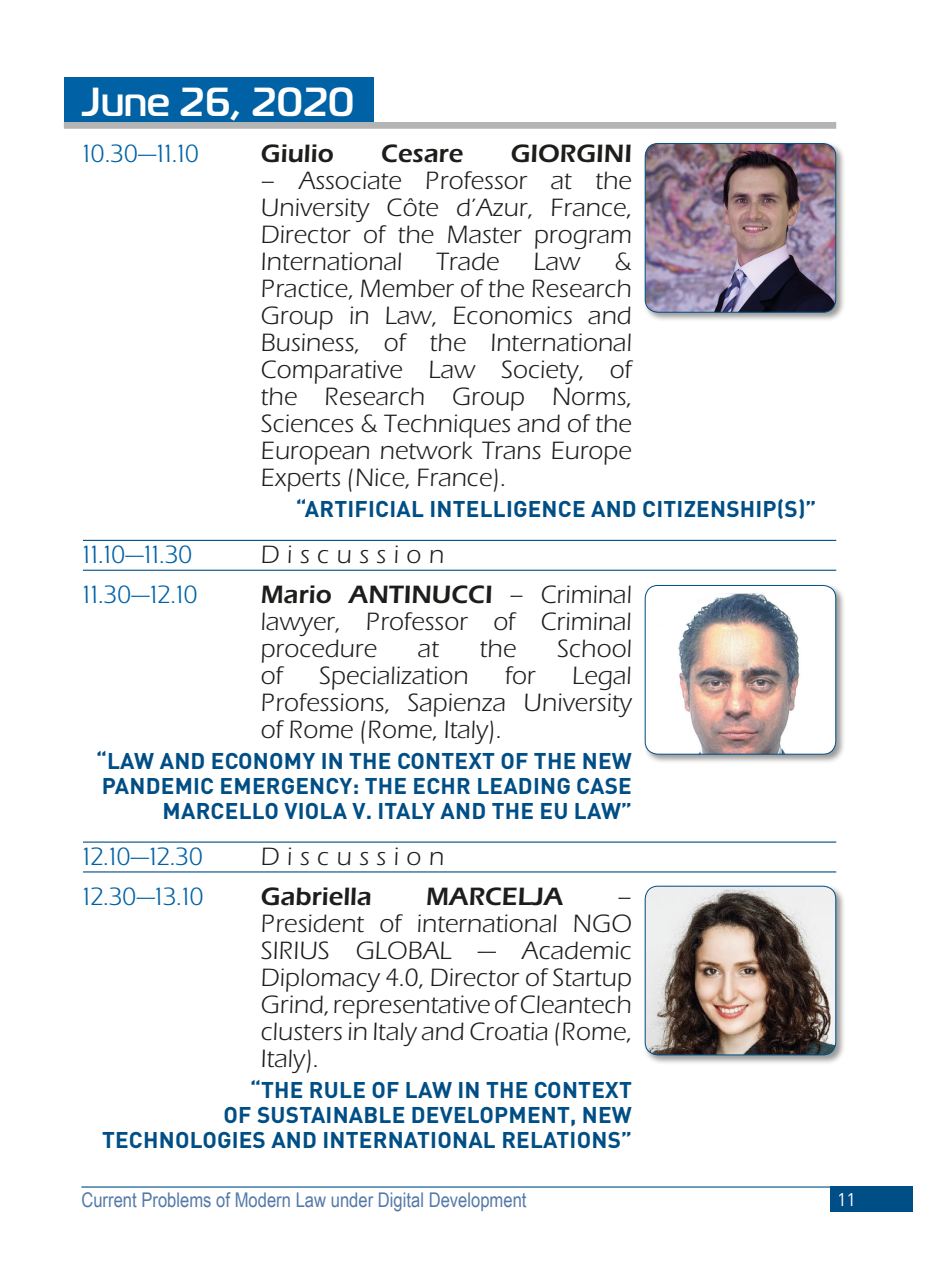
<style>
.page{position:relative;width:932px;height:1270px;background:#fff}
.page>*{position:absolute;margin:0;border:0;box-sizing:border-box;transform-origin:0 0}
.t1{font:700 40.5px "Magistral C";color:#fff}
.t2{font:24.75px/27px "Eras Book ITC";color:#1d1d1b;text-align:justify}
.t3{font:24.75px "Eras Book ITC";color:#0062a4}
.t4{font:700 24.75px "Eras Book ITC";color:#1d1d1b}
.t5{font:24.75px "Eras Book ITC";letter-spacing:.3em;color:#1d1d1b}
.t6{font:700 22.5px/24.8px "DIN Pro";letter-spacing:.01em;color:#004e86;text-align:right}
.t7{font:20.25px "Arial Narrow";color:#5479a8}
.t8{font:18px "DIN Pro";color:#fff}
.s1{font-weight:700}
</style>
<div class="page">
<div style="left:829px;top:1186px;width:83px;height:25px;background:#004e86"></div>
<hr style="left:81px;top:1186px;width:771px;height:1px;background:#004e86">
<div style="left:64px;top:77px;width:309px;height:46px;background:#0062a4"></div>
<div style="left:64px;top:122px;width:772px;height:7px;background:#b4b4b4"></div>
<hr style="left:83px;top:540px;width:753px;height:1px;background:#004e86">
<hr style="left:83px;top:569px;width:753px;height:1px;background:#004e86">
<hr style="left:83px;top:841px;width:753px;height:1px;background:#004e86">
<hr style="left:83px;top:871px;width:753px;height:1px;background:#004e86">
<div style="left:642px;top:141px;width:203px;height:181px;background:#1d1d1b;opacity:.45"></div>
<img style="left:645px;top:143px;width:190px;height:169px">
<div style="left:644px;top:143px;width:192px;height:170px;border:1px solid #004e86;border-radius:13px"></div>
<div style="left:642px;top:583px;width:203px;height:181px;background:#1d1d1b;opacity:.45"></div>
<img style="left:645px;top:585px;width:190px;height:169px">
<div style="left:644px;top:585px;width:192px;height:169px;border:1px solid #004e86;border-radius:13px"></div>
<div style="left:642px;top:883px;width:203px;height:181px;background:#1d1d1b;opacity:.45"></div>
<img style="left:645px;top:886px;width:190px;height:168px">
<div style="left:644px;top:885px;width:192px;height:170px;border:1px solid #004e86;border-radius:13px"></div>
<h1 class="t1" style="left:83px;top:77px;width:273px">June 26, 2020</h1>
<p class="t3" style="left:83px;top:139px;width:120px">10.30—11.10</p>
<p class="t4" style="left:261px;top:138px;width:74px">Giulio</p>
<p class="t4" style="left:381px;top:138px;width:84px">Cesare</p>
<p class="t4" style="left:510px;top:138px;width:123px">GIORGINI</p>
<p class="t2" style="left:261px;top:167px;width:372px">– Associate Professor at the University Côte d’Azur, France, Director of the Master program International</p>
<p class="t2" style="left:261px;top:248px;width:372px;text-indent:353px">&amp; Practice, Member of the Research Group in Law, Economics and Business, of the International Comparative Law Society, of the Research Group Norms, Sciences &amp; Techniques and of the European network Trans Europe Experts (Nice, France).</p>
<p class="t6" style="left:295px;top:495px;width:522px">“ARTIFICIAL INTELLIGENCE AND CITIZENSHIP(S)”</p>
<p class="t2" style="left:436px;top:248px;width:65px">Trade</p>
<p class="t2" style="left:533px;top:248px;width:48px">Law</p>
<p class="t3" style="left:83px;top:540px;width:113px">11.10—11.30</p>
<p class="t5" style="left:261px;top:540px;width:185px">Discussion</p>
<p class="t3" style="left:83px;top:580px;width:118px">11.30—12.10</p>
<p class="t2" style="left:261px;top:581px;width:372px"><span class="s1">Mario ANTINUCCI</span> – Criminal lawyer, Professor of Criminal procedure</p>
<p class="t2" style="left:418px;top:635px;width:23px">at</p>
<p class="t2" style="left:479px;top:635px;width:38px">the</p>
<p class="t2" style="left:557px;top:635px;width:76px">School</p>
<p class="t2" style="left:261px;top:662px;width:24px">of</p>
<p class="t2" style="left:319px;top:662px;width:151px">Specialization</p>
<p class="t2" style="left:505px;top:662px;width:32px">for</p>
<p class="t2" style="left:261px;top:662px;width:372px;text-indent:311px">Legal Professions, Sapienza University of Rome (Rome, Italy).</p>
<p class="t6" style="left:96px;top:747px;width:537px">“LAW AND ECONOMY IN THE CONTEXT OF THE NEW<br>PANDEMIC EMERGENCY: THE ECHR LEADING CASE<br>MARCELLO VIOLA V. ITALY AND THE EU LAW”</p>
<p class="t3" style="left:83px;top:841px;width:123px">12.10—12.30</p>
<p class="t5" style="left:261px;top:841px;width:185px">Discussion</p>
<p class="t3" style="left:83px;top:881px;width:124px">12.30—13.10</p>
<p class="t4" style="left:261px;top:881px;width:113px">Gabriella</p>
<p class="t4" style="left:426px;top:881px;width:139px">MARCELJA</p>
<p class="t2" style="left:261px;top:882px;width:372px;text-indent:356px">– President of international NGO SIRIUS GLOBAL — Academic Diplomacy 4.0, Director of Startup Grind, representative of Cleantech clusters in Italy and Croatia (Rome, Italy).</p>
<p class="t6" style="left:102px;top:1076px;width:531px">“THE RULE OF LAW IN THE CONTEXT<br>OF SUSTAINABLE DEVELOPMENT, NEW<br>TECHNOLOGIES AND INTERNATIONAL RELATIONS”</p>
<p class="t7" style="left:81px;top:1185px;width:446px">Current Problems of Modern Law under Digital Development</p>
<p class="t8" style="left:836px;top:1184px;width:20px">11</p>
</div>
